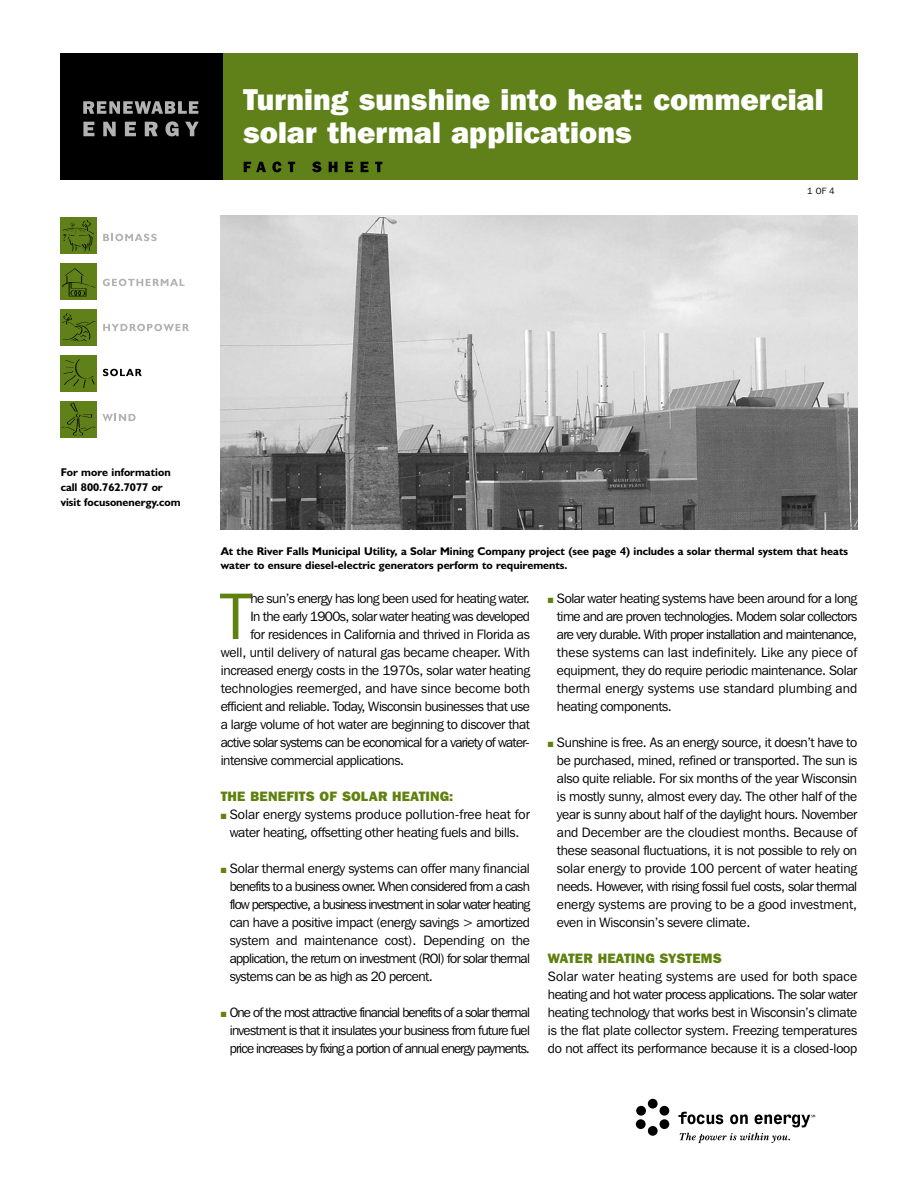
<style>
.page{position:relative;width:918px;height:1188px;background:#fff}
.page>*{position:absolute;margin:0;border:0;box-sizing:border-box;transform-origin:0 0}
.t1{font:65.4px "Franklin Gothic IT Cby BT";color:#5f810e}
.t2{font:800 30px/33px "Franklin Gothic IT Cby BT";color:#fff}
.t3{font:13.5px/18px "Franklin Gothic IT Cby BT";letter-spacing:-.02em;color:#000;text-align:justify}
.t4{font:13.5px "Franklin Gothic IT Cby BT";letter-spacing:-.04em;color:#000}
.t5{font:13.5px "Franklin Gothic IT Cby BT";letter-spacing:-.05em;color:#000}
.t6{font:800 13.5px "Franklin Gothic IT Cby BT";letter-spacing:.01em;color:#5f810e}
.t7{font:13.5px "Franklin Gothic IT Cby BT";color:#000}
.t8{font:700 11.25px/15px "Humanist 521 BT";color:#000}
.t9{font:9px "Franklin Gothic IT Cby BT";color:#000}
.s1{color:#5f810e}
</style>
<div class="page">
<svg style="left:678px;top:1112px;width:45px;height:12px"></svg>
<svg style="left:730px;top:1114px;width:18px;height:10px"></svg>
<div style="left:636px;top:1106px;width:10px;height:10px;background:#000;border-radius:50%"></div>
<div style="left:648px;top:1099px;width:10px;height:10px;background:#000;border-radius:50%"></div>
<div style="left:636px;top:1119px;width:10px;height:10px;background:#000;border-radius:50%"></div>
<div style="left:648px;top:1126px;width:10px;height:10px;background:#000;border-radius:50%"></div>
<div style="left:660px;top:1119px;width:9px;height:10px;background:#000;border-radius:50%"></div>
<div style="left:660px;top:1106px;width:9px;height:10px;background:#000;border-radius:50%"></div>
<svg style="left:680px;top:1133px;width:110px;height:10px"></svg>
<svg style="left:755px;top:1114px;width:60px;height:13px"></svg>
<div style="left:60px;top:54px;width:164px;height:126px;background:#000"></div>
<div style="left:223px;top:54px;width:634px;height:126px;background:#608119"></div>
<svg style="left:83px;top:101px;width:115px;height:13px"></svg>
<svg style="left:83px;top:122px;width:11px;height:14px"></svg>
<svg style="left:103px;top:122px;width:13px;height:14px"></svg>
<svg style="left:125px;top:122px;width:11px;height:14px"></svg>
<svg style="left:145px;top:122px;width:13px;height:14px"></svg>
<svg style="left:165px;top:121px;width:14px;height:15px"></svg>
<svg style="left:185px;top:122px;width:14px;height:14px"></svg>
<svg style="left:244px;top:162px;width:22px;height:10px"></svg>
<svg style="left:272px;top:162px;width:9px;height:10px"></svg>
<svg style="left:288px;top:162px;width:7px;height:10px"></svg>
<svg style="left:312px;top:161px;width:9px;height:11px"></svg>
<svg style="left:329px;top:162px;width:8px;height:10px"></svg>
<svg style="left:345px;top:162px;width:8px;height:10px"></svg>
<svg style="left:361px;top:162px;width:7px;height:10px"></svg>
<svg style="left:375px;top:162px;width:7px;height:10px"></svg>
<svg style="left:103px;top:234px;width:54px;height:7px"></svg>
<svg style="left:103px;top:279px;width:81px;height:7px"></svg>
<svg style="left:103px;top:324px;width:86px;height:7px"></svg>
<svg style="left:103px;top:369px;width:39px;height:7px"></svg>
<svg style="left:102px;top:414px;width:34px;height:7px"></svg>
<div style="left:61px;top:217px;width:36px;height:37px;background:#608119"></div>
<svg style="left:62px;top:220px;width:32px;height:32px"></svg>
<div style="left:61px;top:263px;width:36px;height:37px;background:#608119"></div>
<div style="left:61px;top:309px;width:36px;height:37px;background:#608119"></div>
<div style="left:61px;top:355px;width:36px;height:37px;background:#608119"></div>
<svg style="left:61px;top:401px;width:36px;height:36px"></svg>
<svg style="left:63px;top:359px;width:32px;height:29px"></svg>
<svg style="left:61px;top:402px;width:35px;height:33px"></svg>
<svg style="left:62px;top:313px;width:34px;height:28px"></svg>
<svg style="left:62px;top:268px;width:34px;height:29px"></svg>
<img style="left:221px;top:216px;width:636px;height:314px">
<h2 class="t2" style="left:243px;top:85px;width:582px">Turning sunshine into heat: commercial solar thermal applications</h2>
<p class="t9" style="left:807px;top:188px;width:29px">1 OF 4</p>
<p class="t8" style="left:61px;top:466px;width:121px">For more information call 800.762.7077 or visit focusonenergy.com</p>
<p class="t8" style="left:221px;top:545px;width:629px;line-height:14.2px">At the River Falls Municipal Utility, a Solar Mining Company project (see page 4) includes a solar thermal system that heats water to ensure diesel-electric generators perform to requirements.</p>
<h1 class="t1" style="left:221px;top:592px;width:31px">T</h1>
<p class="t4" style="left:250px;top:593px;width:281px">he sun’s energy has long been used for heating water.</p>
<p class="t4" style="left:250px;top:611px;width:281px">In the early 1900s, solar water heating was developed</p>
<p class="t3" style="left:250px;top:626px;width:281px">for residences in California and thrived in Florida as</p>
<p class="t3" style="left:221px;top:644px;width:311px">well, until delivery of natural gas became cheaper. With</p>
<p class="t3" style="left:221px;top:662px;width:311px">increased energy costs in the 1970s, solar water heating</p>
<p class="t7" style="left:221px;top:683px;width:311px">technologies reemerged, and have since become both</p>
<p class="t3" style="left:221px;top:698px;width:311px">efficient and reliable. Today, Wisconsin businesses that use</p>
<p class="t3" style="left:221px;top:716px;width:311px">a large volume of hot water are beginning to discover that</p>
<p class="t5" style="left:221px;top:737px;width:311px">active solar systems can be economical for a variety of water-</p>
<p class="t3" style="left:221px;top:752px;width:185px">intensive commercial applications.</p>
<p class="t6" style="left:221px;top:791px;width:234px">THE BENEFITS OF SOLAR HEATING:</p>
<p class="t3" style="left:221px;top:806px;width:311px;text-align:center"><span class="s1">■</span> Solar energy systems produce pollution-free heat for water heating, offsetting other heating fuels and bills.</p>
<p class="t3" style="left:230px;top:860px;width:302px;text-indent:-9px"><span class="s1">■</span> Solar thermal energy systems can offer many financial benefits to a business owner. When considered from a cash flow perspective, a business investment in solar water heating can have a positive impact (energy savings &gt; amortized system and maintenance cost). Depending on the application, the return on investment (ROI) for solar thermal systems can be as high as 20 percent.</p>
<p class="t3" style="left:230px;top:1004px;width:302px;text-indent:-9px"><span class="s1">■</span> One of the most attractive financial benefits of a solar thermal investment is that it insulates your business from future fuel price increases by fixing a portion of annual energy payments.</p>
<p class="t3" style="left:557px;top:590px;width:302px;text-indent:-9px"><span class="s1">■</span> Solar water heating systems have been around for a long time and are proven technologies. Modern solar collectors are very durable. With proper installation and maintenance, these systems can last indefinitely. Like any piece of equipment, they do require periodic maintenance. Solar thermal energy systems use standard plumbing and heating components.</p>
<p class="t3" style="left:557px;top:734px;width:302px;text-indent:-9px"><span class="s1">■</span> Sunshine is free. As an energy source, it doesn’t have to be purchased, mined, refined or transported. The sun is also quite reliable. For six months of the year Wisconsin is mostly sunny, almost every day. The other half of the year is sunny about half of the daylight hours. November and December are the cloudiest months. Because of these seasonal fluctuations, it is not possible to rely on solar energy to provide 100 percent of water heating needs. However, with rising fossil fuel costs, solar thermal energy systems are proving to be a good investment, even in Wisconsin’s severe climate.</p>
<p class="t6" style="left:548px;top:953px;width:175px">WATER HEATING SYSTEMS</p>
<p class="t3" style="left:548px;top:968px;width:311px">Solar water heating systems are used for both space heating and hot water process applications. The solar water heating technology that works best in Wisconsin’s climate is the flat plate collector system. Freezing temperatures do not affect its performance because it is a closed-loop</p>
</div>
